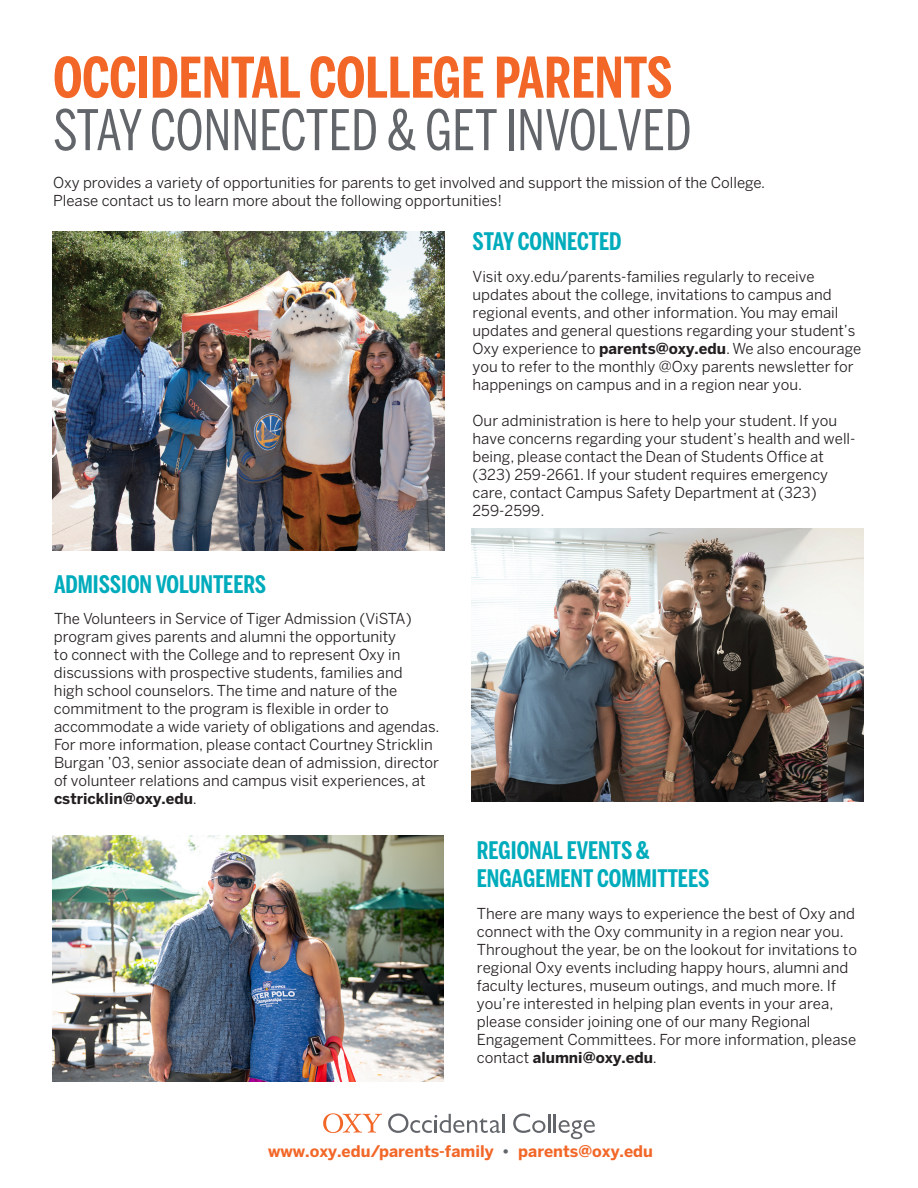
<style>
.page{position:relative;width:918px;height:1188px;background:#fff}
.page>*{position:absolute;margin:0;border:0;box-sizing:border-box;transform-origin:0 0}
.t1{font:55.5px "Benton Sans Comp";color:#62656a}
.t2{font:700 55.5px "Benton Sans Comp";color:#f26728}
.t3{font:700 24px/28.8px "Benton Sans Comp";color:#00acbc}
.t4{font:700 15.9px "Benton Sans";color:#f26728}
.t5{font:15px/18px "Benton Sans";color:#231f20}
.s1{font-weight:700}
.s2{color:#62656a}
</style>
<div class="page">
<svg style="left:388px;top:1114px;width:117px;height:19px"></svg>
<svg style="left:513px;top:1113px;width:82px;height:26px"></svg>
<svg style="left:323px;top:1113px;width:59px;height:20px"></svg>
<img style="left:53px;top:231px;width:391px;height:319px">
<img style="left:472px;top:528px;width:392px;height:273px">
<img style="left:52px;top:835px;width:392px;height:246px">
<h1 class="t2" style="left:53px;top:46px;width:621px">OCCIDENTAL COLLEGE PARENTS</h1>
<h1 class="t1" style="left:53px;top:98px;width:640px">STAY CONNECTED &amp; GET INVOLVED</h1>
<p class="t5" style="left:53px;top:174px;width:714px">Oxy provides a variety of opportunities for parents to get involved and support the mission of the College.<br>Please contact us to learn more about the following opportunities!</p>
<h2 class="t3" style="left:54px;top:570px;width:214px">ADMISSION VOLUNTEERS</h2>
<p class="t5" style="left:54px;top:610px;width:387px">The Volunteers in Service of Tiger Admission (ViSTA) program gives parents and alumni the opportunity<br>to connect with the College and to represent Oxy in discussions with prospective students, families and<br>high school counselors. The time and nature of the commitment to the program is flexible in order to accommodate a wide variety of obligations and agendas.<br>For more information, please contact Courtney Stricklin Burgan ’03, senior associate dean of admission, director of volunteer relations and campus visit experiences, at <span class="s1">cstricklin@oxy.edu</span>.</p>
<h2 class="t3" style="left:472px;top:227px;width:151px">STAY CONNECTED</h2>
<p class="t5" style="left:472px;top:267px;width:390px">Visit oxy.edu/parents-families regularly to receive updates about the college, invitations to campus and regional events, and other information. You may email updates and general questions regarding your student’s Oxy experience to <span class="s1">parents@oxy.edu</span>. We also encourage you to refer to the monthly @Oxy parents newsletter for happenings on campus and in a region near you.</p>
<p class="t5" style="left:472px;top:411px;width:385px">Our administration is here to help your student. If you have concerns regarding your student’s health and well&shy;being, please contact the Dean of Students Office at (323) 259-2661. If your student requires emergency care, contact Campus Safety Department at (323)<br>259-2599.</p>
<h2 class="t3" style="left:477px;top:835px;width:234px">REGIONAL EVENTS &amp;<br>ENGAGEMENT COMMITTEES</h2>
<p class="t5" style="left:477px;top:904px;width:382px">There are many ways to experience the best of Oxy and connect with the Oxy community in a region near you.<br>Throughout the year, be on the lookout for invitations to regional Oxy events including happy hours, alumni and faculty lectures, museum outings, and much more. If you’re interested in helping plan events in your area, please consider joining one of our many Regional Engagement Committees. For more information, please contact <span class="s1">alumni@oxy.edu</span>.</p>
<p class="t4" style="left:268px;top:1142px;width:386px">www.oxy.edu/parents-family <span class="s2">•</span> parents@oxy.edu</p>
</div>
